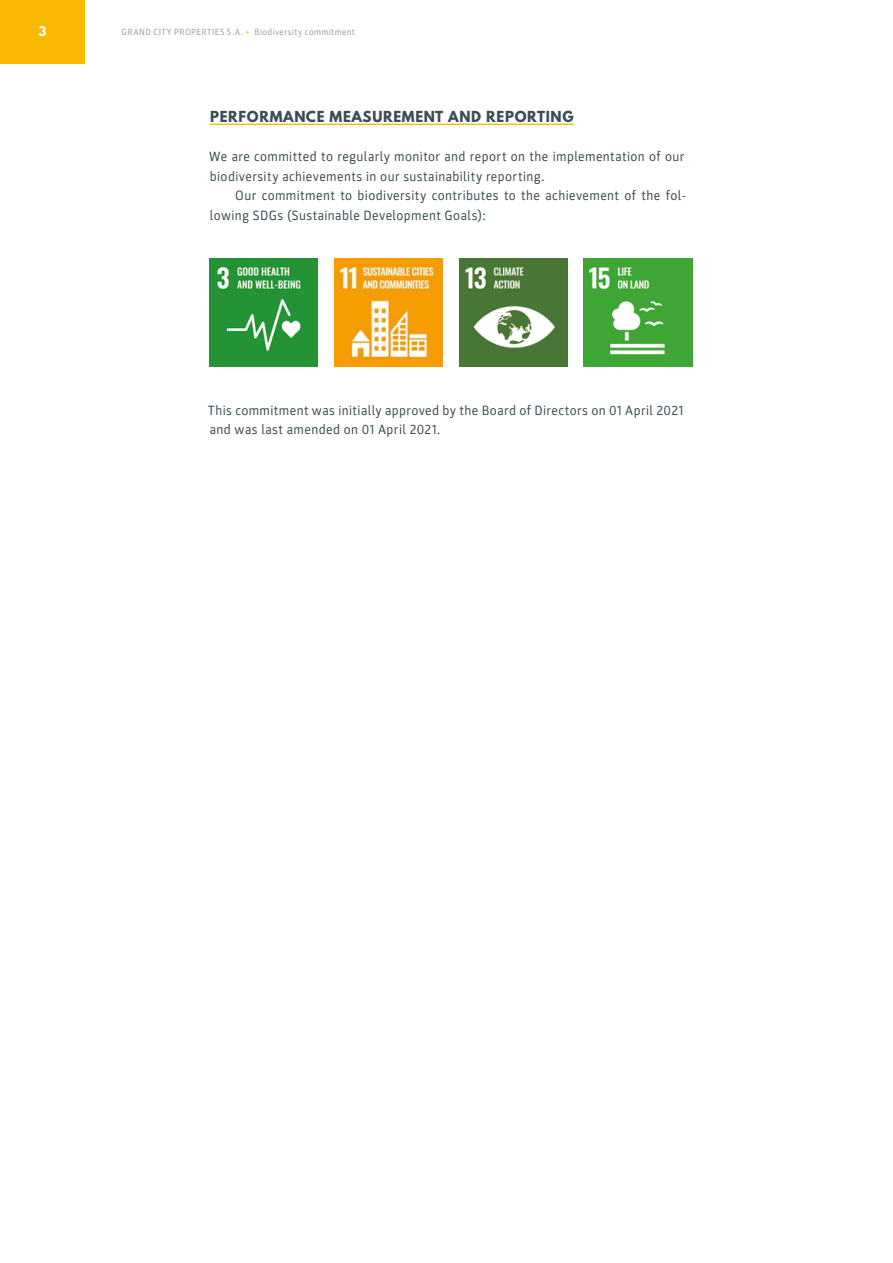
<style>
.page{position:relative;width:893px;height:1263px;background:#fff}
.page>*{position:absolute;margin:0;border:0;box-sizing:border-box;transform-origin:0 0}
.t1{font:13.5px/19.5px "Parka";letter-spacing:.03em;color:#3a4c54}
.t2{font:700 13.5px "League Spartan";letter-spacing:.05em;color:#3a4c54}
.t3{font:700 12px "League Spartan";color:#fff}
.t4{font:9px "Parka";letter-spacing:.045em;color:#9c9d9d}
.s1{color:#fab900}
</style>
<div class="page">
<div style="left:0;top:0;width:85px;height:64px;background:#fab900"></div>
<hr style="left:210px;top:124px;width:364px;height:1px;background:#fab900">
<img style="left:210px;top:259px;width:108px;height:108px">
<img style="left:334px;top:259px;width:108px;height:108px">
<img style="left:459px;top:259px;width:108px;height:108px">
<img style="left:584px;top:259px;width:108px;height:108px">
<p class="t3" style="left:39px;top:22px;width:9px">3</p>
<p class="t4" style="left:122px;top:27px;width:235px">GRAND CITY PROPERTIES S.A. <span class="s1">+</span> Biodiversity commitment</p>
<p class="t2" style="left:210px;top:106px;width:365px">PERFORMANCE MEASUREMENT AND REPORTING</p>
<p class="t1" style="left:209px;top:147px;width:477px">We are committed to regularly monitor and report on the implementation of our biodiversity achievements in our sustainability reporting.</p>
<p class="t1" style="left:210px;top:186px;width:478px;text-indent:25px">Our commitment to biodiversity contributes to the achievement of the fol&shy;lowing SDGs (Sustainable Development Goals):</p>
<p class="t1" style="left:208px;top:400px;width:477px">This commitment was initially approved by the Board of Directors on 01 April 2021 and was last amended on 01 April 2021.</p>
</div>
